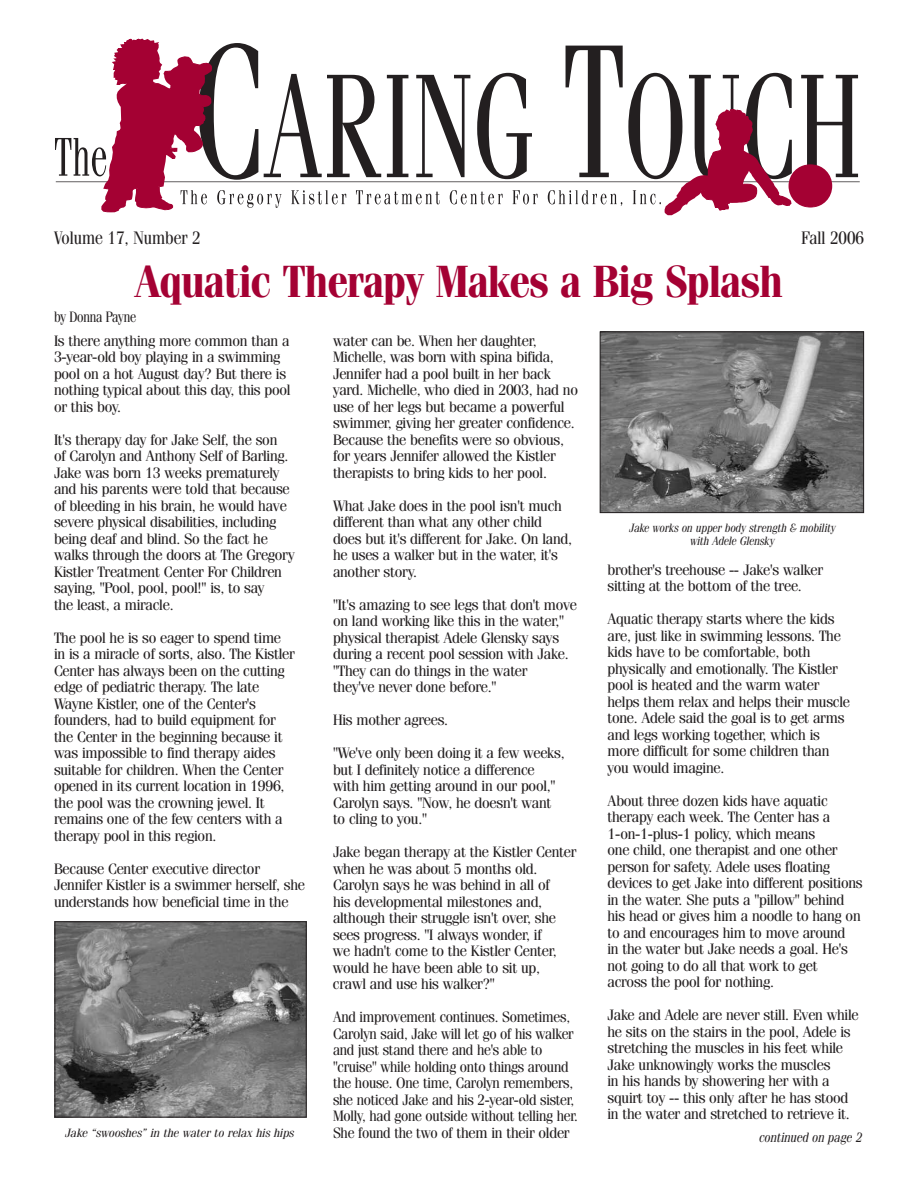
<style>
.page{position:relative;width:918px;height:1188px;background:#fff}
.page>*{position:absolute;margin:0;border:0;box-sizing:border-box;transform-origin:0 0}
.t1{font:700 45px "Fenice IT Cby BT";letter-spacing:-.02em;color:#a40133;scale:.9 1}
.t2{font:18px "Fenice IT Cby BT";color:#231f20;scale:.9 1}
.t3{font:15px/16.5px "Fenice IT Cby BT";letter-spacing:-.015em;color:#231f20}
.t4{font:15px/16.5px "Fenice IT Cby BT";letter-spacing:-.015em;color:#231f20;scale:.95 1}
.t5{font:15px "Fenice IT Cby BT";letter-spacing:-.015em;color:#231f20;scale:.85 1}
.t6{font:italic 13.5px "Fenice IT Cby BT";color:#231f20;scale:.9 1}
.t7{font:italic 12px/13.5px "Fenice IT Cby BT";color:#231f20;text-align:center;scale:.9 1}
.t8{font:italic 12px "Fenice IT Cby BT";color:#231f20}
</style>
<div class="page">
<hr style="left:56px;top:181px;width:804px;height:2px;background:#231f20">
<svg style="left:801px;top:75px;width:57px;height:102px"></svg>
<div style="left:790px;top:165px;width:41px;height:42px;background:#a40133;border-radius:50%"></div>
<div style="left:789px;top:164px;width:42px;height:44px;border:2px solid #a40133;border-radius:50%"></div>
<svg style="left:55px;top:39px;width:483px;height:174px"></svg>
<svg style="left:548px;top:46px;width:245px;height:170px"></svg>
<img style="left:602px;top:334px;width:260px;height:177px">
<div style="left:600px;top:332px;width:264px;height:181px;border:1px solid #231f20"></div>
<img style="left:57px;top:923px;width:248px;height:193px">
<div style="left:55px;top:921px;width:252px;height:197px;border:1px solid #231f20"></div>
<p class="t2" style="left:54px;top:227px;width:165px">Volume 17, Number 2</p>
<p class="t2" style="left:802px;top:227px;width:71px">Fall 2006</p>
<h1 class="t1" style="left:135px;top:255px;width:722px">Aquatic Therapy Makes a Big Splash</h1>
<p class="t5" style="left:54px;top:308px;width:98px">by Donna Payne</p>
<p class="t3" style="left:54px;top:333px;width:238px">Is there anything more common than a<br>3-year-old boy playing in a swimming pool on a hot August day? But there is nothing typical about this day, this pool or this boy.</p>
<p class="t3" style="left:54px;top:432px;width:242px">It's therapy day for Jake Self, the son<br>of Carolyn and Anthony Self of Barling.<br>Jake was born 13 weeks prematurely and his parents were told that because of bleeding in his brain, he would have severe physical disabilities, including being deaf and blind. So the fact he walks through the doors at The Gregory Kistler Treatment Center For Children saying, "Pool, pool, pool!" is, to say<br>the least, a miracle.</p>
<p class="t3" style="left:54px;top:630px;width:242px">The pool he is so eager to spend time in is a miracle of sorts, also. The Kistler Center has always been on the cutting edge of pediatric therapy. The late Wayne Kistler, one of the Center's founders, had to build equipment for the Center in the beginning because it was impossible to find therapy aides suitable for children. When the Center opened in its current location in 1996, the pool was the crowning jewel. It remains one of the few centers with a therapy pool in this region.</p>
<p class="t3" style="left:54px;top:861px;width:253px">Because Center executive director<br>Jennifer Kistler is a swimmer herself, she understands how beneficial time in the</p>
<p class="t8" style="left:66px;top:1126px;width:230px">Jake “swooshes” in the water to relax his hips</p>
<p class="t3" style="left:333px;top:333px;width:247px">water can be. When her daughter, Michelle, was born with spina bifida, Jennifer had a pool built in her back yard. Michelle, who died in 2003, had no use of her legs but became a powerful swimmer, giving her greater confidence.<br>Because the benefits were so obvious, for years Jennifer allowed the Kistler therapists to bring kids to her pool.</p>
<p class="t3" style="left:333px;top:498px;width:241px">What Jake does in the pool isn't much different than what any other child does but it's different for Jake. On land, he uses a walker but in the water, it's another story.</p>
<p class="t3" style="left:333px;top:597px;width:246px">"It's amazing to see legs that don't move on land working like this in the water," physical therapist Adele Glensky says during a recent pool session with Jake. "They can do things in the water<br>they've never done before."</p>
<p class="t3" style="left:333px;top:712px;width:117px">His mother agrees.</p>
<p class="t3" style="left:333px;top:745px;width:233px">"We've only been doing it a few weeks, but I definitely notice a difference<br>with him getting around in our pool,"<br>Carolyn says. "Now, he doesn't want to cling to you."</p>
<p class="t3" style="left:333px;top:844px;width:245px">Jake began therapy at the Kistler Center when he was about 5 months old.<br>Carolyn says he was behind in all of<br>his developmental milestones and, although their struggle isn't over, she sees progress. "I always wonder, if<br>we hadn't come to the Kistler Center, would he have been able to sit up, crawl and use his walker?"</p>
<p class="t4" style="left:333px;top:1009px;width:259px">And improvement continues. Sometimes, Carolyn said, Jake will let go of his walker and just stand there and he's able to "cruise" while holding onto things around the house. One time, Carolyn remembers, she noticed Jake and his 2-year-old sister, Molly, had gone outside without telling her.<br>She found the two of them in their older</p>
<p class="t7" style="left:629px;top:521px;width:231px">Jake works on upper body strength &amp; mobility with Adele Glensky</p>
<p class="t3" style="left:608px;top:561px;width:217px">brother's treehouse -- Jake's walker sitting at the bottom of the tree.</p>
<p class="t3" style="left:607px;top:611px;width:244px">Aquatic therapy starts where the kids are, just like in swimming lessons. The kids have to be comfortable, both physically and emotionally. The Kistler pool is heated and the warm water helps them relax and helps their muscle tone. Adele said the goal is to get arms and legs working together, which is more difficult for some children than you would imagine.</p>
<p class="t3" style="left:607px;top:792px;width:257px">About three dozen kids have aquatic therapy each week. The Center has a 1-on-1-plus-1 policy, which means<br>one child, one therapist and one other person for safety. Adele uses floating devices to get Jake into different positions in the water. She puts a "pillow" behind his head or gives him a noodle to hang on to and encourages him to move around<br>in the water but Jake needs a goal. He's not going to do all that work to get<br>across the pool for nothing.</p>
<p class="t3" style="left:607px;top:1007px;width:253px">Jake and Adele are never still. Even while he sits on the stairs in the pool, Adele is stretching the muscles in his feet while Jake unknowingly works the muscles<br>in his hands by showering her with a squirt toy -- this only after he has stood in the water and stretched to retrieve it.</p>
<p class="t6" style="left:760px;top:1129px;width:116px">continued on page 2</p>
</div>
